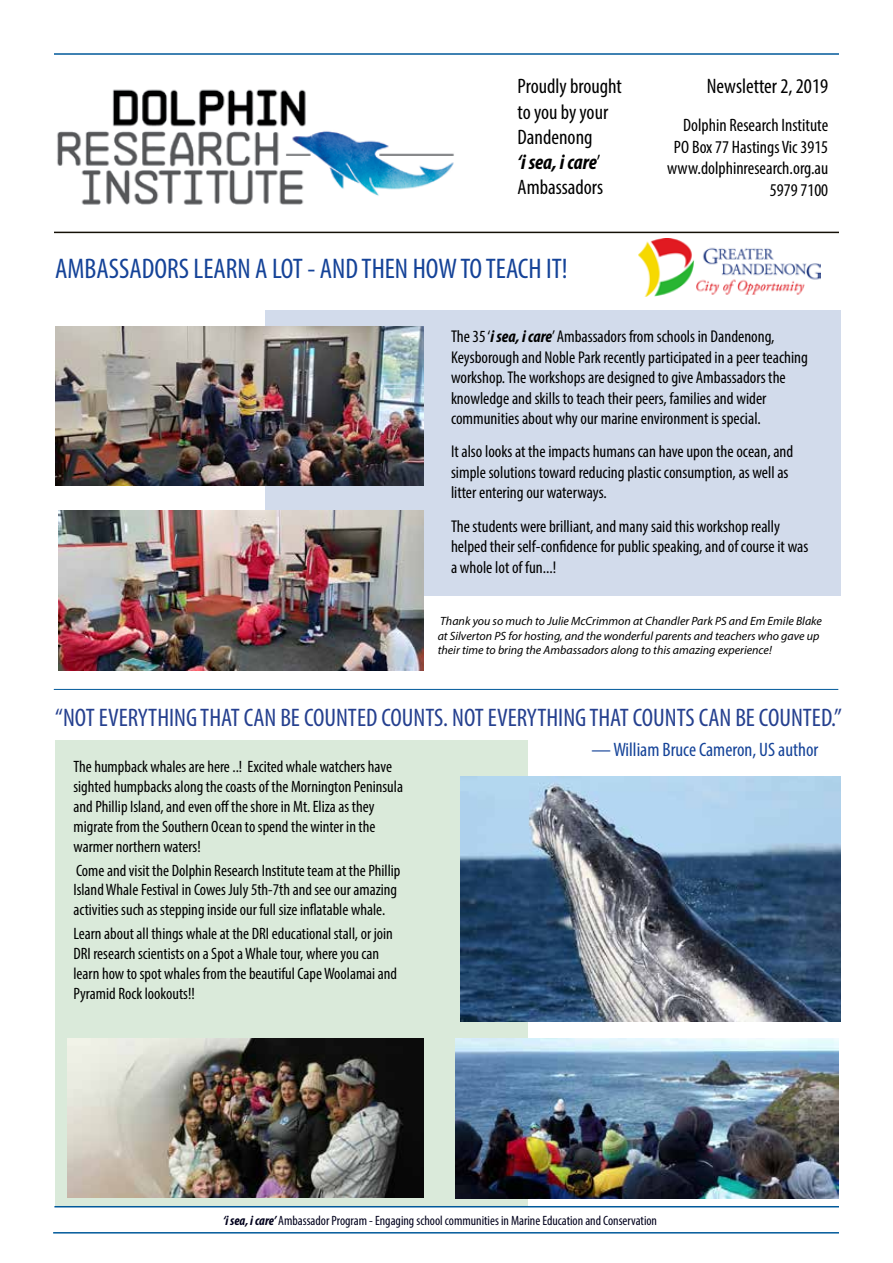
<style>
.page{position:relative;width:893px;height:1263px;background:#fff}
.page>*{position:absolute;margin:0;border:0;box-sizing:border-box;transform-origin:0 0}
.t1{font:condensed 28.5px "Myriad Pro";color:#154398}
.t2{font:condensed 25.5px "Myriad Pro";color:#25408f}
.t3{font:condensed 21px/25.2px "Myriad Pro";color:#000}
.t4{font:condensed 19.5px "Myriad Pro";color:#154398}
.t5{font:condensed 18px/21.6px "Myriad Pro";color:#000;text-align:right}
.t6{font:condensed 17.1px/20.5px "Myriad Pro";color:#000}
.t7{font:condensed 16.5px/19.8px "Myriad Pro";color:#000}
.t8{font:condensed 13.5px "Myriad Pro";color:#00001c}
.t9{font:italic 12px/14.4px "Myriad Pro";color:#000}
.s1{font-weight:700;font-style:italic}
</style>
<div class="page">
<div style="left:55px;top:740px;width:472px;height:466px;background:#daeada"></div>
<hr style="left:54px;top:53px;width:785px;height:2px;background:#00599a">
<hr style="left:54px;top:232px;width:785px;height:1px;background:#141006">
<hr style="left:53px;top:1232px;width:786px;height:1px;background:#00599a">
<hr style="left:54px;top:1206px;width:785px;height:1px;background:#00599a">
<img style="left:57px;top:89px;width:397px;height:116px">
<hr style="left:54px;top:689px;width:784px;height:1px;background:#00599a">
<img style="left:638px;top:238px;width:183px;height:58px">
<div style="left:265px;top:310px;width:576px;height:286px;background:#d2dbeb"></div>
<img style="left:460px;top:776px;width:381px;height:246px">
<img style="left:456px;top:1039px;width:383px;height:159px">
<img style="left:67px;top:1039px;width:356px;height:158px">
<img style="left:55px;top:326px;width:368px;height:160px">
<img style="left:59px;top:510px;width:364px;height:161px">
<p class="t3" style="left:518px;top:74px;width:106px">Proudly brought to you by your<br>Dandenong<br><span class="s1">‘i sea, i care</span>’<br>Ambassadors</p>
<h1 class="t1" style="left:55px;top:251px;width:514px">AMBASSADORS LEARN A LOT - AND THEN HOW TO TEACH IT!</h1>
<p class="t3" style="left:707px;top:73px;width:123px">Newsletter 2, 2019</p>
<p class="t5" style="left:667px;top:114px;width:163px">Dolphin Research Institute<br>PO Box 77 Hastings Vic 3915 www.dolphinresearch.org.au<br>5979 7100</p>
<p class="t6" style="left:451px;top:326px;width:358px">The 35 ‘<span class="s1">i sea, i care</span>’ Ambassadors from schools in Dandenong, Keysborough and Noble Park recently participated in a peer teaching workshop. The workshops are designed to give Ambassadors the knowledge and skills to teach their peers, families and wider communities about why our marine environment is special.</p>
<p class="t6" style="left:451px;top:441px;width:344px">It also looks at the impacts humans can have upon the ocean, and simple solutions toward reducing plastic consumption, as well as litter entering our waterways.</p>
<p class="t6" style="left:451px;top:515px;width:359px">The students were brilliant, and many said this workshop really helped their self-confidence for public speaking, and of course it was a whole lot of fun...!</p>
<p class="t9" style="left:438px;top:614px;width:386px">Thank you so much to Julie McCrimmon at Chandler Park PS and Em Emile Blake at Silverton PS for hosting, and the wonderful parents and teachers who gave up their time to bring the Ambassadors along to this amazing experience!</p>
<h2 class="t2" style="left:55px;top:702px;width:788px">“NOT EVERYTHING THAT CAN BE COUNTED COUNTS. NOT EVERYTHING THAT COUNTS CAN BE COUNTED.”</h2>
<p class="t7" style="left:73px;top:757px;width:331px">The humpback whales are here ..! Excited whale watchers have sighted humpbacks along the coasts of the Mornington Peninsula and Phillip Island, and even off the shore in Mt. Eliza as they migrate from the Southern Ocean to spend the winter in the warmer northern waters!</p>
<p class="t7" style="left:73px;top:860px;width:329px">Come and visit the Dolphin Research Institute team at the Phillip<br>Island Whale Festival in Cowes July 5th-7th and see our amazing activities such as stepping inside our full size inflatable whale.</p>
<p class="t7" style="left:73px;top:924px;width:325px">Learn about all things whale at the DRI educational stall, or join DRI research scientists on a Spot a Whale tour, where you can learn how to spot whales from the beautiful Cape Woolamai and Pyramid Rock lookouts!!</p>
<p class="t4" style="left:591px;top:737px;width:228px">— William Bruce Cameron, US author</p>
<p class="t8" style="left:223px;top:1212px;width:435px"><span class="s1">‘i sea, i care’</span> Ambassador Program - Engaging school communities in Marine Education and Conservation</p>
</div>
